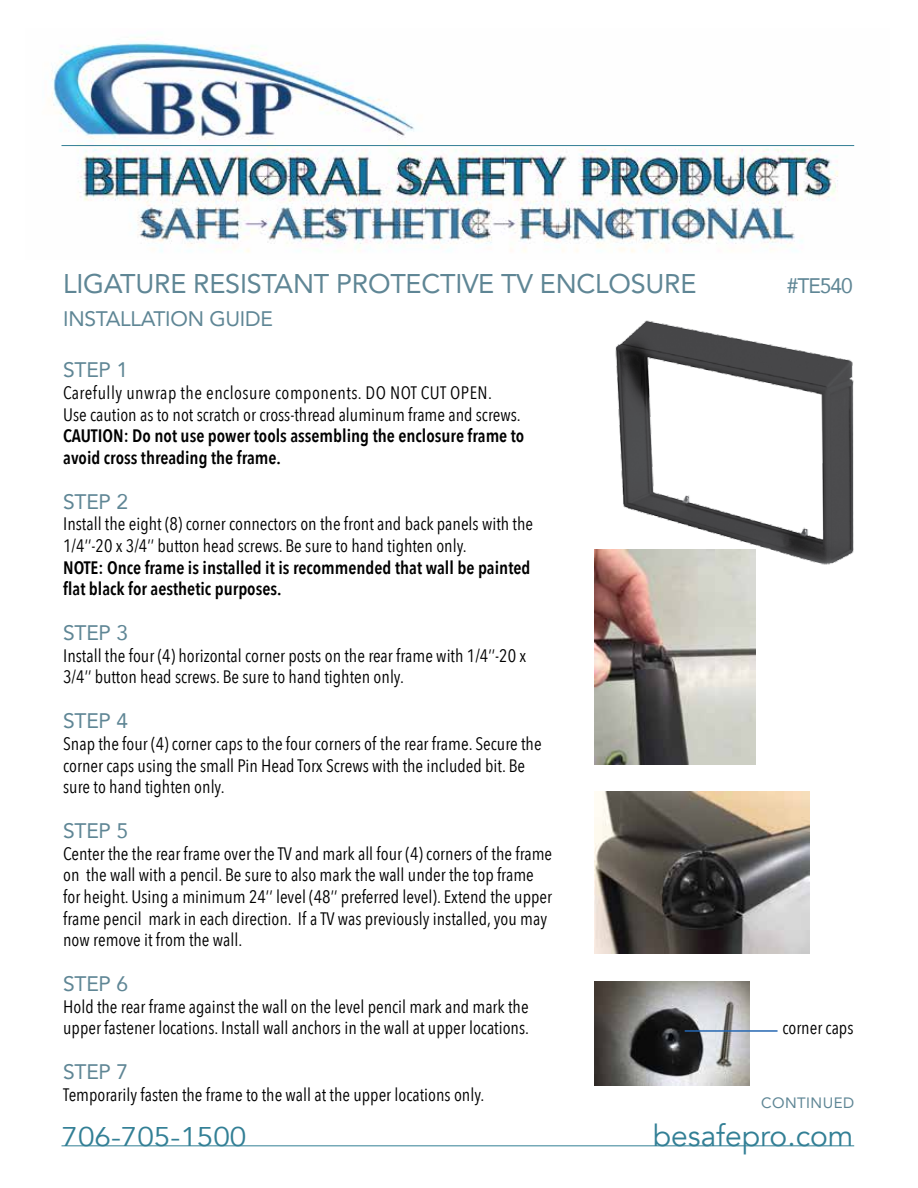
<style>
.page{position:relative;width:918px;height:1188px;background:#fff}
.page>*{position:absolute;margin:0;border:0;box-sizing:border-box;transform-origin:0 0}
.t1{font:30px "Avenir";color:#327f95}
.t2{font:27px "Avenir";letter-spacing:-.01em;color:#5f8695}
.t3{font:27px "Avenir";color:#327f95;scale:1.1 1}
.t4{font:21px "Avenir";letter-spacing:-.01em;color:#5f8695}
.t5{font:18px/21.6px "Avenir Next Condensed";color:#000}
.t6{font:600 18px/21.6px "Avenir Next Condensed";color:#000}
.t7{font:15px "Avenir";letter-spacing:.03em;color:#5f8695}
</style>
<div class="page">
<img style="left:615px;top:320px;width:239px;height:245px">
<hr style="left:62px;top:1145px;width:792px;height:1px;background:#327f95">
<img style="left:594px;top:791px;width:216px;height:162px">
<img style="left:594px;top:981px;width:155px;height:104px">
<img style="left:594px;top:549px;width:162px;height:216px">
<hr style="left:685px;top:1030px;width:93px;height:2px;background:#2566b1">
<img style="left:48px;top:41px;width:807px;height:212px">
<hr style="left:62px;top:145px;width:792px;height:1px;background:#327f95">
<h2 class="t2" style="left:63px;top:262px;width:635px">LIGATURE RESISTANT PROTECTIVE TV ENCLOSURE</h2>
<p class="t4" style="left:787px;top:269px;width:67px">#TE540</p>
<p class="t4" style="left:63px;top:302px;width:211px">INSTALLATION GUIDE</p>
<p class="t4" style="left:63px;top:353px;width:66px">STEP 1</p>
<p class="t5" style="left:63px;top:381px;width:459px">Carefully unwrap the enclosure components. DO NOT CUT OPEN.<br>Use caution as to not scratch or cross-thread aluminum frame and screws.</p>
<p class="t6" style="left:63px;top:425px;width:463px">CAUTION: Do not use power tools assembling the enclosure frame to avoid cross threading the frame.</p>
<p class="t4" style="left:63px;top:485px;width:66px">STEP 2</p>
<p class="t5" style="left:63px;top:512px;width:471px">Install the eight (8) corner connectors on the front and back panels with the<br>1/4’’-20 x 3/4’’ button head screws. Be sure to hand tighten only.</p>
<p class="t6" style="left:63px;top:556px;width:469px">NOTE: Once frame is installed it is recommended that wall be painted flat black for aesthetic purposes.</p>
<p class="t4" style="left:63px;top:616px;width:66px">STEP 3</p>
<p class="t5" style="left:63px;top:644px;width:465px">Install the four (4) horizontal corner posts on the rear frame with 1/4’’-20 x<br>3/4’’ button head screws. Be sure to hand tighten only.</p>
<p class="t4" style="left:63px;top:704px;width:66px">STEP 4</p>
<p class="t5" style="left:63px;top:732px;width:480px">Snap the four (4) corner caps to the four corners of the rear frame. Secure the corner caps using the small Pin Head Torx Screws with the included bit. Be sure to hand tighten only.</p>
<p class="t4" style="left:63px;top:814px;width:66px">STEP 5</p>
<p class="t5" style="left:63px;top:842px;width:491px">Center the the rear frame over the TV and mark all four (4) corners of the frame on the wall with a pencil. Be sure to also mark the wall under the top frame for height. Using a minimum 24’’ level (48’’ preferred level). Extend the upper frame pencil mark in each direction. If a TV was previously installed, you may now remove it from the wall.</p>
<p class="t4" style="left:63px;top:967px;width:66px">STEP 6</p>
<p class="t5" style="left:63px;top:995px;width:467px">Hold the rear frame against the wall on the level pencil mark and mark the upper fastener locations. Install wall anchors in the wall at upper locations.</p>
<p class="t4" style="left:63px;top:1055px;width:66px">STEP 7</p>
<p class="t5" style="left:63px;top:1083px;width:423px">Temporarily fasten the frame to the wall at the upper locations only.</p>
<p class="t5" style="left:782px;top:1017px;width:73px">corner caps</p>
<p class="t7" style="left:761px;top:1091px;width:95px">CONTINUED</p>
<h2 class="t3" style="left:62px;top:1120px;width:170px">706-705-1500</h2>
<h1 class="t1" style="left:653px;top:1117px;width:202px">besafepro.com</h1>
</div>
